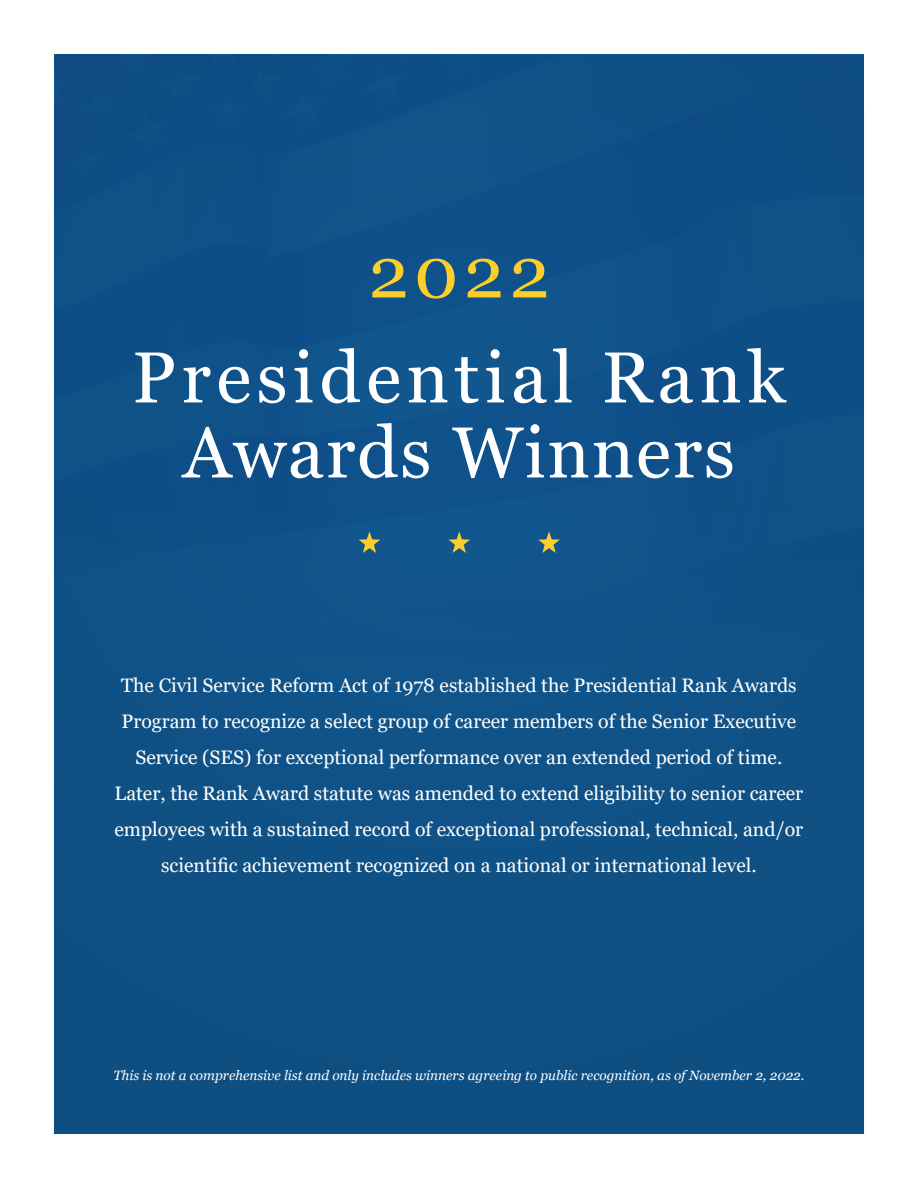
<style>
.page{position:relative;width:918px;height:1188px;background:#fff}
.page>*{position:absolute;margin:0;border:0;box-sizing:border-box;transform-origin:0 0}
.t1{font:72px/105px "Georgia";letter-spacing:.075em;color:#fff;text-align:center}
.t2{font:72px "Georgia";letter-spacing:.025em;color:#fff}
.t3{font:19.5px/36px "Georgia";color:#fff;text-align:center}
.t4{font:italic 13.5px "Georgia";color:#fff}
.s1{color:#fcce2a}
</style>
<div class="page">
<div style="left:54px;top:54px;width:810px;height:1080px;background:#0f5186"></div>
<svg style="left:448px;top:531px;width:22px;height:22px"></svg>
<svg style="left:538px;top:531px;width:22px;height:22px"></svg>
<svg style="left:359px;top:531px;width:21px;height:22px"></svg>
<h1 class="t1" style="left:132px;top:222px;width:655px"><span class="s1">2022<br></span>Presidential Rank</h1>
<h1 class="t2" style="left:183px;top:409px;width:554px">Awards Winners</h1>
<p class="t3" style="left:115px;top:668px;width:690px">The Civil Service Reform Act of 1978 established the Presidential Rank Awards Program to recognize a select group of career members of the Senior Executive Service (SES) for exceptional performance over an extended period of time.<br>Later, the Rank Award statute was amended to extend eligibility to senior career employees with a sustained record of exceptional professional, technical, and/or scientific achievement recognized on a national or international level.</p>
<p class="t4" style="left:114px;top:1067px;width:692px">This is not a comprehensive list and only includes winners agreeing to public recognition, as of November 2, 2022.</p>
</div>
